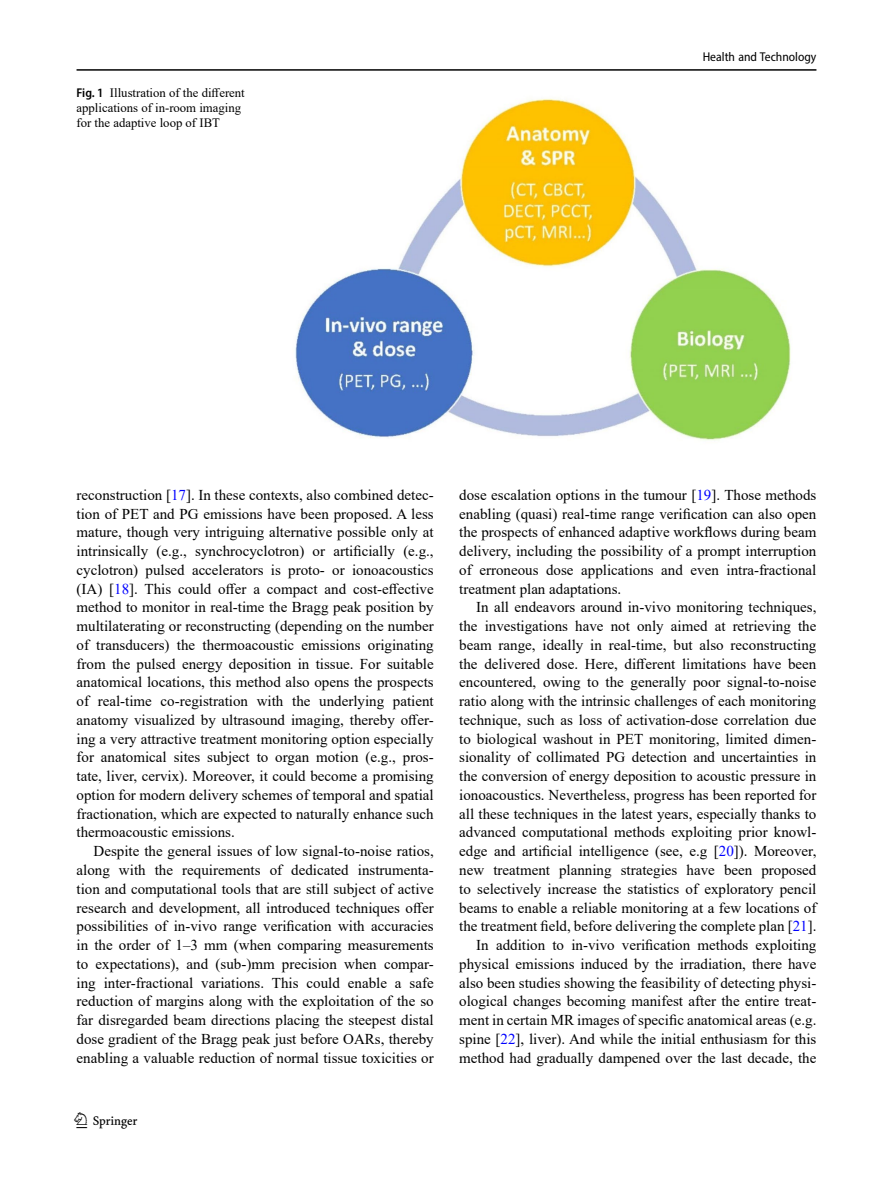
<style>
.page{position:relative;width:893px;height:1187px;background:#fff}
.page>*{position:absolute;margin:0;border:0;box-sizing:border-box;transform-origin:0 0}
.t1{font:22.5px "Springnew";color:#000}
.Body_Text_Indent{font:15px/18.8px "Times New Roman";color:#000;text-align:justify}
.Body_Text{font:15px/18.8px "Times New Roman";color:#000;text-align:justify}
.Figure_Caption_Side{font:12.75px/15px "Times New Roman";color:#000}
.t2{font:semi-condensed 12.75px "Myriad Pro";color:#000}
.s1{font-family:"Myriad Pro";font-weight:600;font-stretch:semi-condensed}
.s2{color:#00f}
</style>
<div class="page">
<hr style="left:77px;top:69px;width:739px;height:2px;background:#000">
<img style="left:295px;top:98px;width:496px;height:343px">
<p class="Figure_Caption_Side" style="left:77px;top:84px;width:170px"><span class="s1">Fig. 1</span> Illustration of the different applications of in-room imaging for the adaptive loop of IBT</p>
<p class="t2" style="left:703px;top:49px;width:115px">Health and Technology</p>
<p class="Body_Text" style="left:77px;top:485px;width:359px">reconstruction [<span class="s2">17</span>]. In these contexts, also combined detec&shy;tion of PET and PG emissions have been proposed. A less mature, though very intriguing alternative possible only at intrinsically (e.g., synchrocyclotron) or artificially (e.g., cyclotron) pulsed accelerators is proto- or ionoacoustics (IA) [<span class="s2">18</span>]. This could offer a compact and cost-effective method to monitor in real-time the Bragg peak position by multilaterating or reconstructing (depending on the number of transducers) the thermoacoustic emissions originating from the pulsed energy deposition in tissue. For suitable anatomical locations, this method also opens the prospects of real-time co-registration with the underlying patient anatomy visualized by ultrasound imaging, thereby offer&shy;ing a very attractive treatment monitoring option especially for anatomical sites subject to organ motion (e.g., pros&shy;tate, liver, cervix). Moreover, it could become a promising option for modern delivery schemes of temporal and spatial fractionation, which are expected to naturally enhance such thermoacoustic emissions.</p>
<p class="Body_Text_Indent" style="left:77px;top:841px;width:359px;text-indent:17px">Despite the general issues of low signal-to-noise ratios, along with the requirements of dedicated instrumenta&shy;tion and computational tools that are still subject of active research and development, all introduced techniques offer possibilities of in-vivo range verification with accuracies in the order of 1–3 mm (when comparing measurements to expectations), and (sub-)mm precision when compar&shy;ing inter-fractional variations. This could enable a safe reduction of margins along with the exploitation of the so far disregarded beam directions placing the steepest distal dose gradient of the Bragg peak just before OARs, thereby enabling a valuable reduction of normal tissue toxicities or</p>
<h1 class="t1" style="left:77px;top:1107px;width:63px">1 3</h1>
<p class="Body_Text_Indent" style="left:459px;top:485px;width:359px">dose escalation options in the tumour [<span class="s2">19</span>]. Those methods enabling (quasi) real-time range verification can also open the prospects of enhanced adaptive workflows during beam delivery, including the possibility of a prompt interruption of erroneous dose applications and even intra-fractional treatment plan adaptations.</p>
<p class="Body_Text_Indent" style="left:459px;top:597px;width:359px;text-indent:17px">In all endeavors around in-vivo monitoring techniques, the investigations have not only aimed at retrieving the beam range, ideally in real-time, but also reconstructing the delivered dose. Here, different limitations have been encountered, owing to the generally poor signal-to-noise ratio along with the intrinsic challenges of each monitoring technique, such as loss of activation-dose correlation due to biological washout in PET monitoring, limited dimen&shy;sionality of collimated PG detection and uncertainties in the conversion of energy deposition to acoustic pressure in ionoacoustics. Nevertheless, progress has been reported for all these techniques in the latest years, especially thanks to advanced computational methods exploiting prior knowl&shy;edge and artificial intelligence (see, e.g [<span class="s2">20</span>]). Moreover, new treatment planning strategies have been proposed to selectively increase the statistics of exploratory pencil beams to enable a reliable monitoring at a few locations of the treatment field, before delivering the complete plan [<span class="s2">21</span>].</p>
<p class="Body_Text_Indent" style="left:459px;top:935px;width:359px;text-indent:17px">In addition to in-vivo verification methods exploiting physical emissions induced by the irradiation, there have also been studies showing the feasibility of detecting physi&shy;ological changes becoming manifest after the entire treat&shy;ment in certain MR images of specific anatomical areas (e.g. spine [<span class="s2">22</span>], liver). And while the initial enthusiasm for this method had gradually dampened over the last decade, the</p>
</div>
